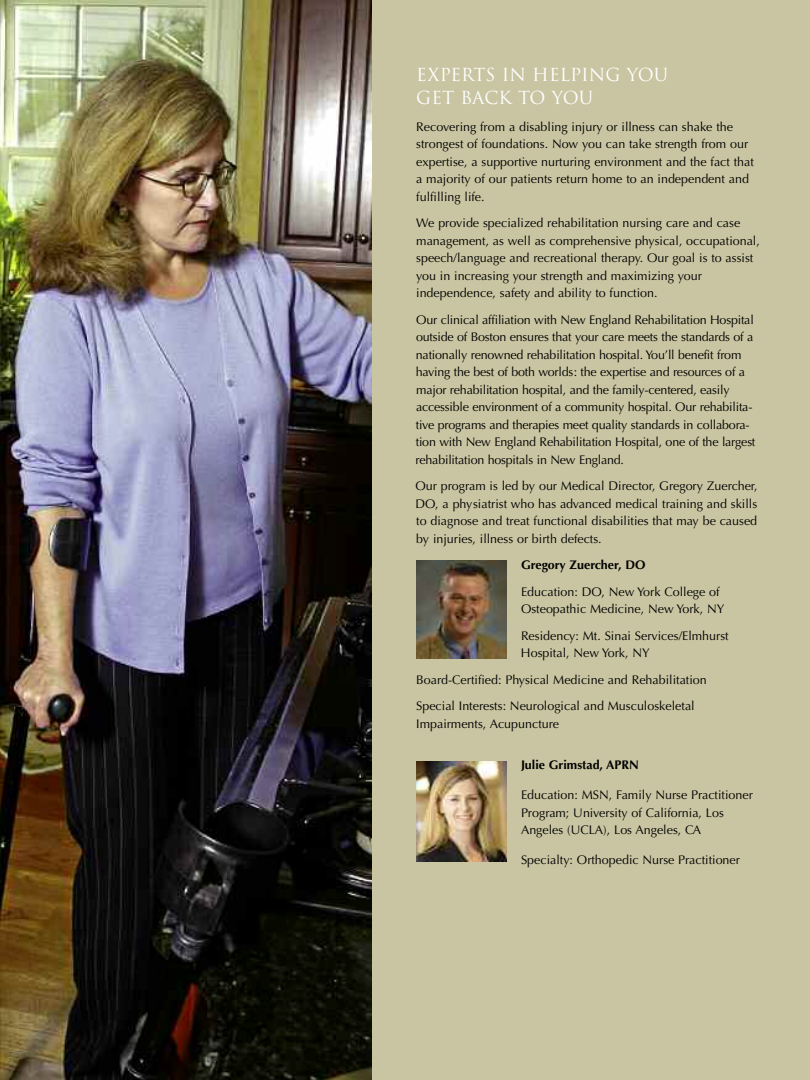
<style>
.page{position:relative;width:810px;height:1080px;background:#fff}
.page>*{position:absolute;margin:0;border:0;box-sizing:border-box;transform-origin:0 0}
.t1{font:17.5px/23.8px "Trajan";letter-spacing:-.01em;color:#fff}
.t2{font:12.5px/17.5px "Optima";color:#000}
.t3{font:700 12.5px "Optima";color:#000}
</style>
<div class="page">
<div style="left:371px;top:0;width:439px;height:1080px;background:#c9c5a2"></div>
<img style="left:416px;top:561px;width:90px;height:97px">
<img style="left:0;top:0;width:371px;height:1080px">
<img style="left:416px;top:761px;width:90px;height:100px">
<h1 class="t1" style="left:416px;top:63px;width:254px">EXPERTS IN HELPING YOU<br>GET BACK TO YOU</h1>
<p class="t2" style="left:416px;top:118px;width:339px">Recovering from a disabling injury or illness can shake the strongest of foundations. Now you can take strength from our expertise, a supportive nurturing environment and the fact that a majority of our patients return home to an independent and fulfilling life.</p>
<p class="t2" style="left:416px;top:215px;width:345px">We provide specialized rehabilitation nursing care and case management, as well as comprehensive physical, occupational, speech/language and recreational therapy. Our goal is to assist you in increasing your strength and maximizing your independence, safety and ability to function.</p>
<p class="t2" style="left:416px;top:311px;width:341px">Our clinical affiliation with New England Rehabilitation Hospital outside of Boston ensures that your care meets the standards of a nationally renowned rehabilitation hospital. You’ll benefit from having the best of both worlds: the expertise and resources of a major rehabilitation hospital, and the family-centered, easily accessible environment of a community hospital. Our rehabilita&shy;tive programs and therapies meet quality standards in collabora&shy;tion with New England Rehabilitation Hospital, one of the largest rehabilitation hospitals in New England.</p>
<p class="t2" style="left:415px;top:478px;width:344px;text-align:justify">Our program is led by our Medical Director, Gregory Zuercher, DO, a physiatrist who has advanced medical training and skills to diagnose and treat functional disabilities that may be caused by injuries, illness or birth defects.</p>
<p class="t3" style="left:521px;top:558px;width:126px">Gregory Zuercher, DO</p>
<p class="t2" style="left:521px;top:583px;width:205px">Education: DO, New York College of<br>Osteopathic Medicine, New York, NY</p>
<p class="t2" style="left:521px;top:627px;width:209px">Residency: Mt. Sinai Services/Elmhurst<br>Hospital, New York, NY</p>
<p class="t2" style="left:416px;top:667px;width:292px;line-height:26.5px">Board-Certified: Physical Medicine and Rehabilitation<br>Special Interests: Neurological and Musculoskeletal</p>
<p class="t2" style="left:416px;top:715px;width:144px">Impairments, Acupuncture</p>
<p class="t3" style="left:521px;top:758px;width:119px">Julie Grimstad, APRN</p>
<p class="t2" style="left:521px;top:787px;width:233px">Education: MSN, Family Nurse Practitioner<br>Program; University of California, Los<br>Angeles (UCLA), Los Angeles, CA</p>
<p class="t2" style="left:521px;top:852px;width:220px">Specialty: Orthopedic Nurse Practitioner</p>
</div>
